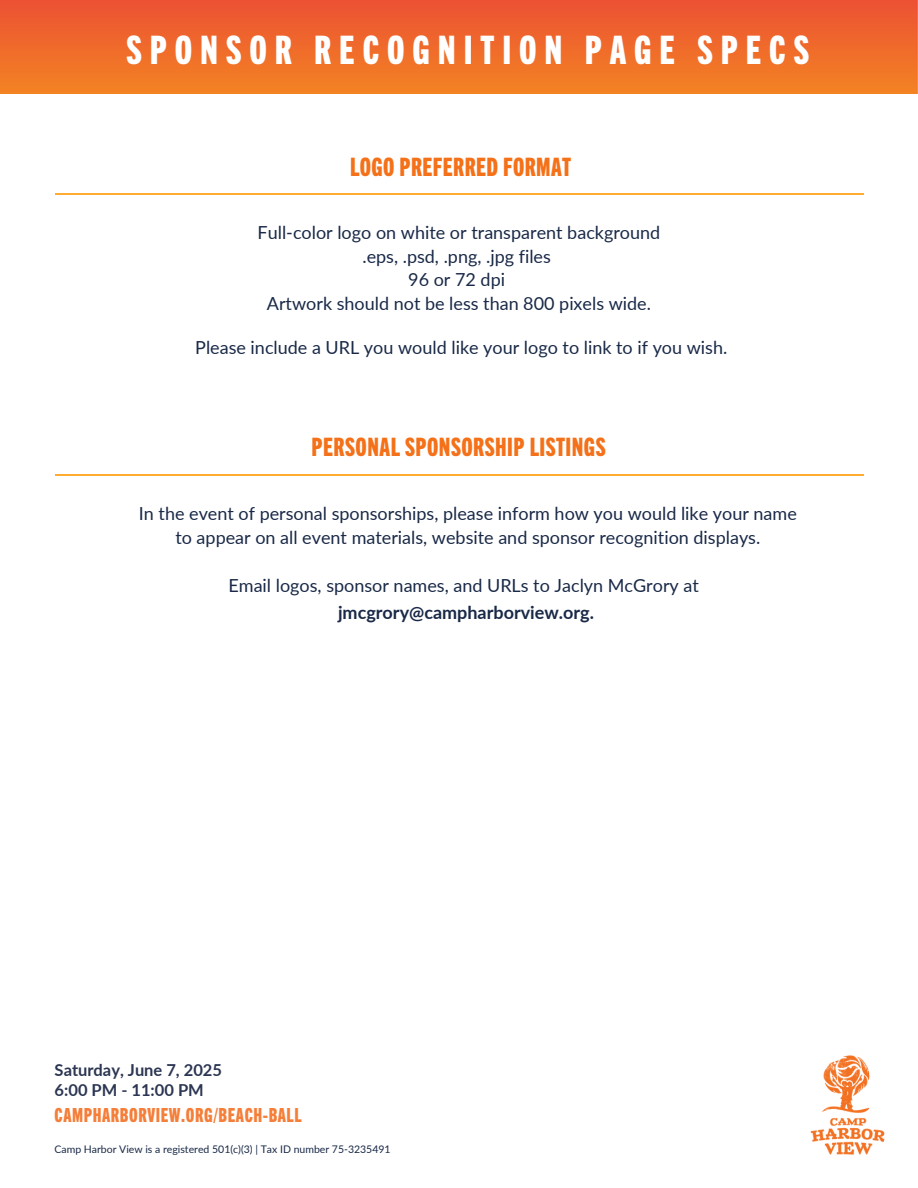
<style>
.page{position:relative;width:918px;height:1188px;background:#fff}
.page>*{position:absolute;margin:0;border:0;box-sizing:border-box;transform-origin:0 0}
.t1{font:39.45px "Trade Gothic Next LT Pro Hv Cm";letter-spacing:.2em;color:#fff}
.t2{font:25.5px "Trade Gothic Next LT Pro Hv Cm";letter-spacing:.02em;color:#f47119}
.t3{font:19.5px "Trade Gothic Next LT Pro Hv Cm";letter-spacing:.03em;color:#f57e39}
.t4{font:18px/23.7px "Lato";color:#192947;text-align:center}
.t5{font:700 16.5px/20.2px "Lato";color:#2c3652}
.t6{font:10.5px "Lato";color:#192947}
.s1{font-weight:700}
</style>
<div class="page">
<img style="left:0;top:0;width:918px;height:93px">
<hr style="left:55px;top:193px;width:809px;height:2px;background:#ffac30">
<hr style="left:55px;top:475px;width:809px;height:1px;background:#ffac30">
<img style="left:810px;top:1055px;width:75px;height:100px">
<h4 class="t1" style="left:127px;top:24px;width:684px">SPONSOR RECOGNITION PAGE SPECS</h4>
<p class="t2" style="left:350px;top:150px;width:223px">LOGO PREFERRED FORMAT</p>
<h2 class="t4" style="left:258px;top:220px;width:404px">Full-color logo on white or transparent background .eps, .psd, .png, .jpg files<br>96 or 72 dpi<br>Artwork should not be less than 800 pixels wide.</h2>
<h4 class="t4" style="left:195px;top:335px;width:534px">Please include a URL you would like your logo to link to if you wish.</h4>
<h1 class="t2" style="left:312px;top:430px;width:296px">PERSONAL SPONSORSHIP LISTINGS</h1>
<h4 class="t4" style="left:139px;top:501px;width:660px">In the event of personal sponsorships, please inform how you would like your name to appear on all event materials, website and sponsor recognition displays.</h4>
<h2 class="t4" style="left:229px;top:571px;width:472px;line-height:27px">Email logos, sponsor names, and URLs to Jaclyn McGrory at <span class="s1">jmcgrory@campharborview.org.</span></h2>
<h3 class="t5" style="left:55px;top:1060px;width:169px">Saturday, June 7, 2025<br>6:00 PM - 11:00 PM</h3>
<p class="t3" style="left:55px;top:1102px;width:248px">CAMPHARBORVIEW.ORG/BEACH-BALL</p>
<h4 class="t6" style="left:55px;top:1143px;width:338px">Camp Harbor View is a registered 501(c)(3) | Tax ID number 75-3235491</h4>
</div>
